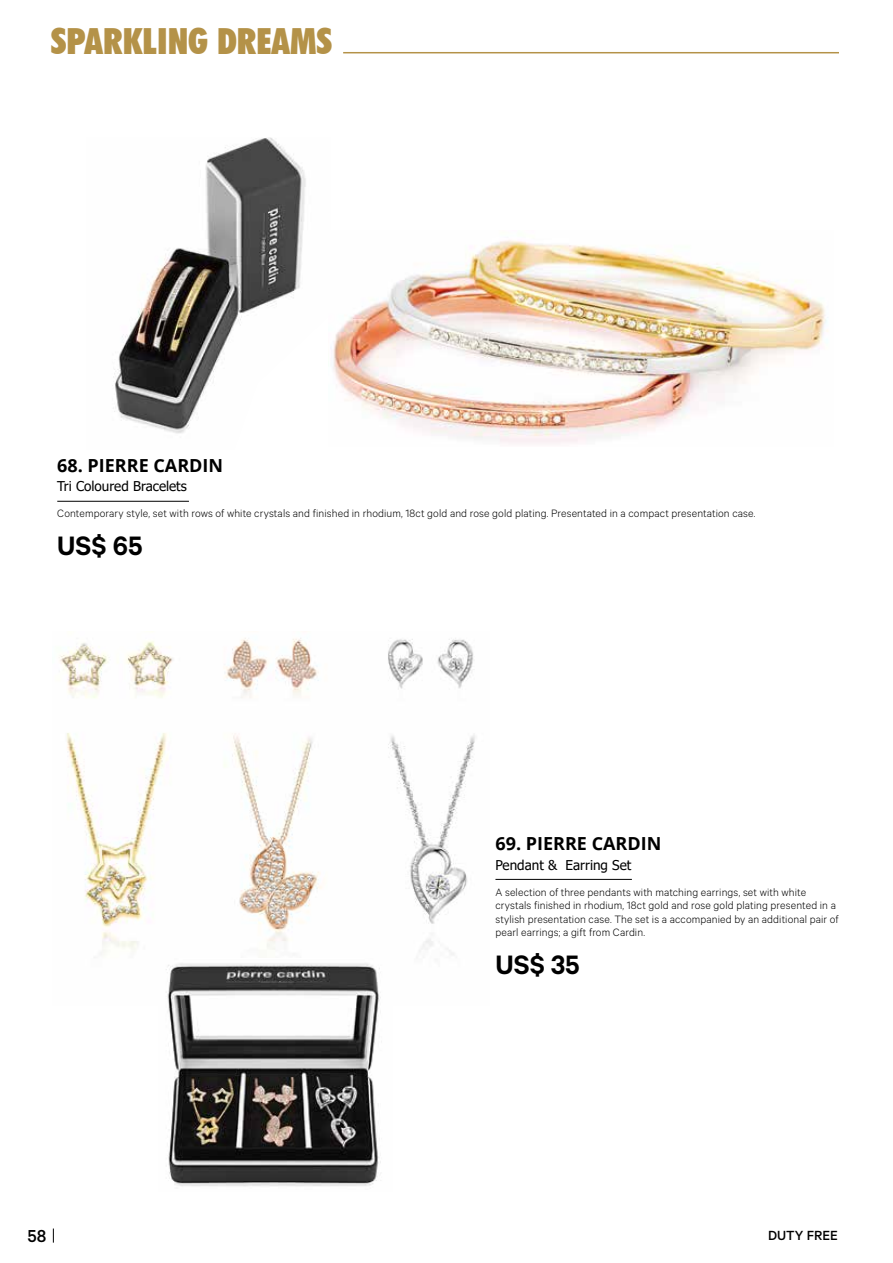
<style>
.page{position:relative;width:893px;height:1263px;background:#fff}
.page>*{position:absolute;margin:0;border:0;box-sizing:border-box;transform-origin:0 0}
.t1{font:900 condensed 36px "Futura BT";color:#b49248}
.t2{font:600 30px "Calibre";color:#000}
.t3{font:500 19.5px "Calibre";color:#000}
.t4{font:700 18px "Open Sans";color:#000}
.t5{font:500 14.85px "Calibre";color:#000}
.t6{font:13.5px "Tahoma";color:#000}
.t7{font:300 12px/13.5px "Calibre";letter-spacing:.01em;color:#000}
</style>
<div class="page">
<hr style="left:343px;top:52px;width:496px;height:1px;background:#b49248">
<svg style="left:53px;top:1228px;width:1px;height:14px"></svg>
<img style="left:333px;top:240px;width:495px;height:204px">
<img style="left:113px;top:137px;width:193px;height:297px">
<img style="left:59px;top:638px;width:416px;height:317px">
<img style="left:166px;top:963px;width:215px;height:224px">
<hr style="left:495px;top:879px;width:137px;height:1px;background:#000">
<hr style="left:57px;top:501px;width:132px;height:1px;background:#000">
<h1 class="t1" style="left:51px;top:19px;width:283px">SPARKLING DREAMS</h1>
<h3 class="t4" style="left:57px;top:452px;width:167px">68. PIERRE CARDIN</h3>
<p class="t6" style="left:57px;top:477px;width:131px">Tri Coloured Bracelets</p>
<p class="t7" style="left:57px;top:506px;width:700px">Contemporary style, set with rows of white crystals and finished in rhodium, 18ct gold and rose gold plating. Presentated in a compact presentation case.</p>
<h2 class="t2" style="left:57px;top:527px;width:87px">US$ 65</h2>
<h3 class="t4" style="left:495px;top:831px;width:167px">69. PIERRE CARDIN</h3>
<p class="t6" style="left:495px;top:855px;width:137px">Pendant &amp; Earring Set</p>
<p class="t7" style="left:495px;top:885px;width:345px">A selection of three pendants with matching earrings, set with white crystals finished in rhodium, 18ct gold and rose gold plating presented in a stylish presentation case. The set is a accompanied by an additional pair of pearl earrings; a gift from Cardin.</p>
<h2 class="t2" style="left:495px;top:946px;width:86px">US$ 35</h2>
<h3 class="t3" style="left:27px;top:1224px;width:20px">58</h3>
<p class="t5" style="left:768px;top:1227px;width:71px">DUTY FREE</p>
</div>
